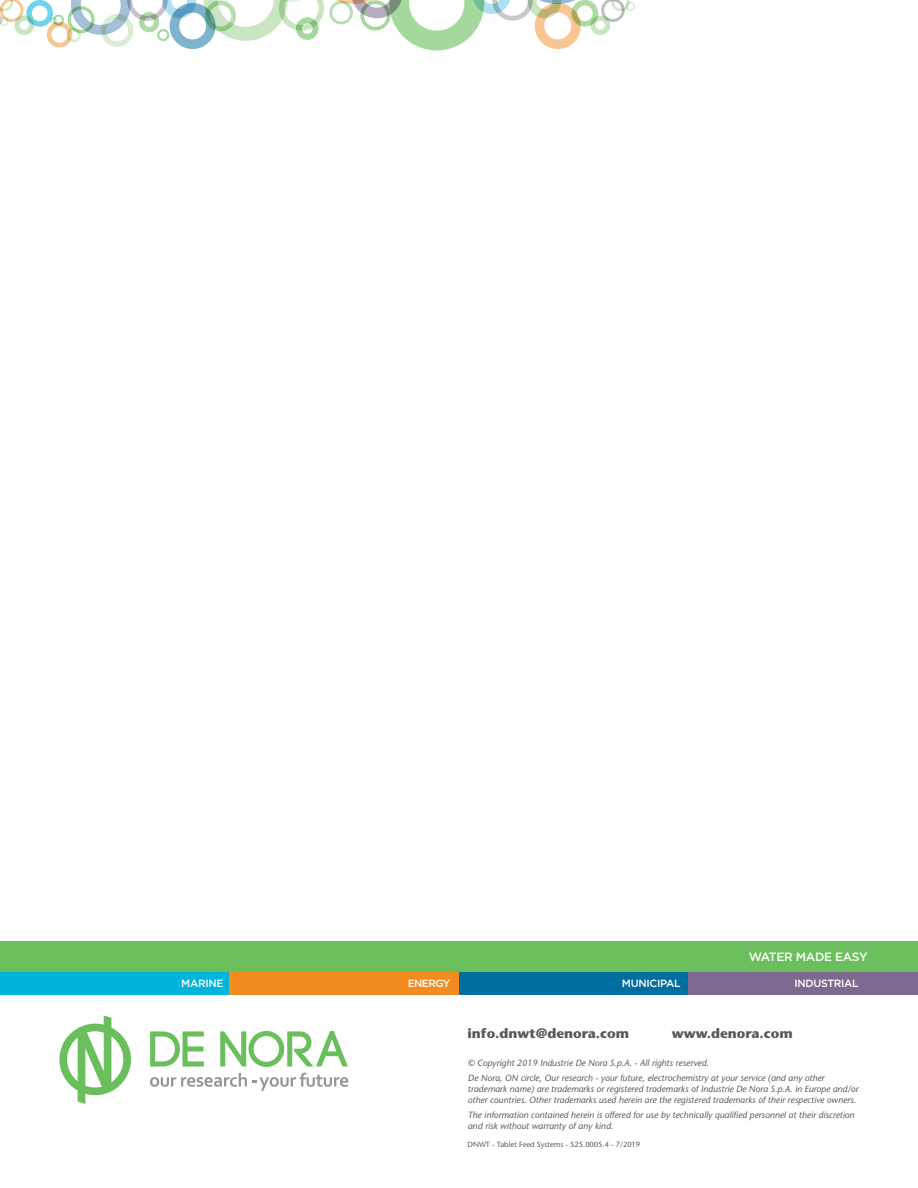
<style>
.page{position:relative;width:918px;height:1188px;background:#fff}
.page>*{position:absolute;margin:0;border:0;box-sizing:border-box;transform-origin:0 0}
.t1{font:700 13.5px "Stone Sans";color:#57585a}
.t2{font:500 12px "Gotham";letter-spacing:-.025em;color:#fff}
.t3{font:500 10.5px "Gotham";letter-spacing:-.03em;color:#fff}
.t4{font:italic 9px/10.8px "Stone Sans";color:#57585a}
.t5{font:7.5px "Stone Sans";color:#57585a}
</style>
<div class="page">
<svg style="left:0;top:0;width:635px;height:50px"></svg>
<div style="left:0;top:941px;width:918px;height:32px;background:#6abf5c"></div>
<div style="left:459px;top:972px;width:229px;height:23px;background:#006e9f"></div>
<div style="left:688px;top:972px;width:230px;height:23px;background:#7e6991"></div>
<div style="left:229px;top:972px;width:230px;height:23px;background:#f28b20"></div>
<div style="left:0;top:972px;width:229px;height:23px;background:#00b4db"></div>
<svg style="left:59px;top:1016px;width:72px;height:88px"></svg>
<svg style="left:150px;top:1031px;width:54px;height:35px"></svg>
<svg style="left:220px;top:1031px;width:128px;height:36px"></svg>
<svg style="left:150px;top:1073px;width:198px;height:18px"></svg>
<h2 class="t2" style="left:749px;top:949px;width:120px">WATER MADE EASY</h2>
<p class="t3" style="left:181px;top:977px;width:44px">MARINE</p>
<p class="t3" style="left:408px;top:976px;width:44px">ENERGY</p>
<p class="t3" style="left:622px;top:976px;width:60px">MUNICIPAL</p>
<p class="t3" style="left:795px;top:976px;width:66px">INDUSTRIAL</p>
<h1 class="t1" style="left:468px;top:1025px;width:163px">info.dnwt@denora.com</h1>
<h1 class="t1" style="left:672px;top:1025px;width:123px">www.denora.com</h1>
<p class="t4" style="left:468px;top:1055px;width:358px;line-height:15px">© Copyright 2019 Industrie De Nora S.p.A. - All rights reserved.<br>De Nora, ON circle, Our research - your future, electrochemistry at your service (and any other</p>
<p class="t4" style="left:468px;top:1083px;width:392px">trademark name) are trademarks or registered trademarks of Industrie De Nora S.p.A. in Europe and/or other countries. Other trademarks used herein are the registered trademarks of their respective owners.</p>
<p class="t4" style="left:468px;top:1109px;width:388px">The information contained herein is offered for use by technically qualified personnel at their discretion and risk without warranty of any kind.</p>
<p class="t5" style="left:468px;top:1140px;width:174px">DNWT - Tablet Feed Systems - 525.0005.4 - 7/2019</p>
</div>
